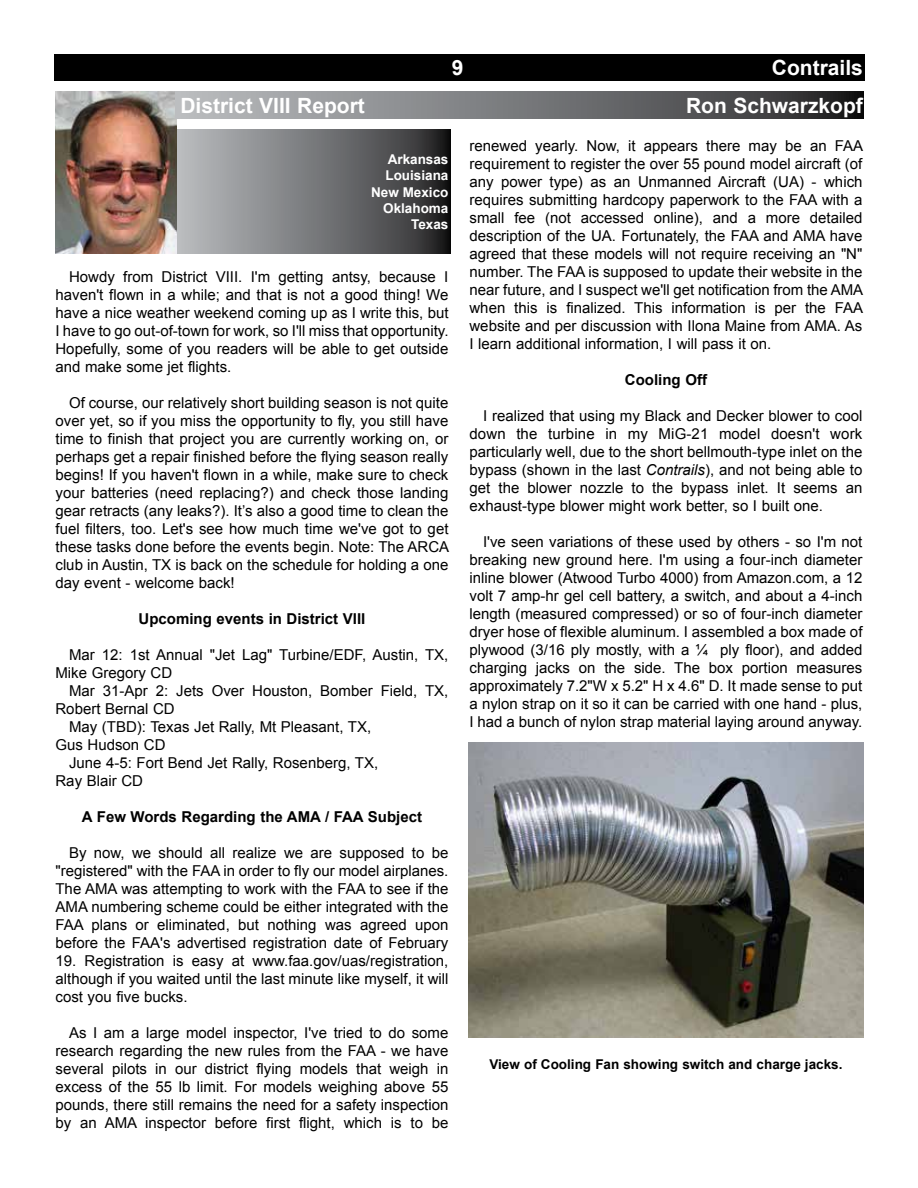
<style>
.page{position:relative;width:918px;height:1188px;background:#fff}
.page>*{position:absolute;margin:0;border:0;box-sizing:border-box;transform-origin:0 0}
.t1{font:700 21px "Arial";color:#fff}
.t2{font:15px/18px "Arial";color:#000;text-align:justify}
.t3{font:700 15px "Arial";color:#000}
.t4{font:700 13.5px "Arial";color:#000}
.t5{font:700 13.5px/16.2px "Arial";color:#fff;text-align:right}
.s1{font-style:italic}
</style>
<div class="page">
<div style="left:54px;top:54px;width:810px;height:27px;background:#000"></div>
<svg style="left:177px;top:130px;width:273px;height:124px;background:#747577"></svg>
<img style="left:56px;top:92px;width:121px;height:162px">
<svg style="left:176px;top:92px;width:688px;height:27px;background:#747577"></svg>
<img style="left:468px;top:743px;width:396px;height:294px">
<h1 class="t1" style="left:452px;top:54px;width:13px">9</h1>
<h1 class="t1" style="left:772px;top:54px;width:93px">Contrails</h1>
<h1 class="t1" style="left:180px;top:92px;width:186px">District VIII Report</h1>
<h1 class="t1" style="left:686px;top:92px;width:178px">Ron Schwarzkopf</h1>
<p class="t5" style="left:371px;top:152px;width:79px">Arkansas<br>Louisiana<br>New Mexico<br>Oklahoma<br>Texas</p>
<p class="t2" style="left:56px;top:268px;width:395px;text-indent:14px">Howdy from District VIII. I'm getting antsy, because I haven't flown in a while; and that is not a good thing! We have a nice weather weekend coming up as I write this, but I have to go out-of-town for work, so I'll miss that opportunity.<br>Hopefully, some of you readers will be able to get outside and make some jet flights.</p>
<p class="t2" style="left:56px;top:394px;width:395px;text-indent:14px">Of course, our relatively short building season is not quite over yet, so if you miss the opportunity to fly, you still have time to finish that project you are currently working on, or perhaps get a repair finished before the flying season really begins! If you haven't flown in a while, make sure to check your batteries (need replacing?) and check those landing gear retracts (any leaks?). It’s also a good time to clean the fuel filters, too. Let's see how much time we've got to get these tasks done before the events begin. Note: The ARCA club in Austin, TX is back on the schedule for holding a one day event - welcome back!</p>
<p class="t3" style="left:139px;top:609px;width:228px">Upcoming events in District VIII</p>
<p class="t2" style="left:56px;top:646px;width:394px;text-indent:14px">Mar 12: 1st Annual "Jet Lag" Turbine/EDF, Austin, TX,<br>Mike Gregory CD</p>
<p class="t2" style="left:69px;top:682px;width:381px">Mar 31-Apr 2: Jets Over Houston, Bomber Field, TX,</p>
<p class="t2" style="left:56px;top:700px;width:121px">Robert Bernal CD</p>
<p class="t2" style="left:69px;top:718px;width:304px">May (TBD): Texas Jet Rally, Mt Pleasant, TX,</p>
<p class="t2" style="left:56px;top:736px;width:112px">Gus Hudson CD</p>
<p class="t2" style="left:69px;top:754px;width:311px">June 4-5: Fort Bend Jet Rally, Rosenberg, TX,</p>
<p class="t2" style="left:56px;top:772px;width:89px">Ray Blair CD</p>
<p class="t3" style="left:82px;top:807px;width:342px">A Few Words Regarding the AMA / FAA Subject</p>
<p class="t2" style="left:56px;top:844px;width:395px;text-indent:14px">By now, we should all realize we are supposed to be "registered" with the FAA in order to fly our model airplanes.<br>The AMA was attempting to work with the FAA to see if the AMA numbering scheme could be either integrated with the FAA plans or eliminated, but nothing was agreed upon before the FAA's advertised registration date of February</p>
<p class="t2" style="left:56px;top:952px;width:394px">19. Registration is easy at www.faa.gov/uas/registration, although if you waited until the last minute like myself, it will cost you five bucks.</p>
<p class="t2" style="left:56px;top:1024px;width:395px;text-indent:14px">As I am a large model inspector, I've tried to do some research regarding the new rules from the FAA - we have several pilots in our district flying models that weigh in excess of the 55 lb limit. For models weighing above 55 pounds, there still remains the need for a safety inspection by an AMA inspector before first flight, which is to be</p>
<p class="t2" style="left:470px;top:137px;width:395px">renewed yearly. Now, it appears there may be an FAA requirement to register the over 55 pound model aircraft (of any power type) as an Unmanned Aircraft (UA) - which requires submitting hardcopy paperwork to the FAA with a small fee (not accessed online), and a more detailed description of the UA. Fortunately, the FAA and AMA have agreed that these models will not require receiving an "N" number. The FAA is supposed to update their website in the near future, and I suspect we'll get notification from the AMA when this is finalized. This information is per the FAA website and per discussion with Ilona Maine from AMA. As I learn additional information, I will pass it on.</p>
<p class="t3" style="left:625px;top:370px;width:84px">Cooling Off</p>
<p class="t2" style="left:470px;top:407px;width:395px;text-indent:14px">I realized that using my Black and Decker blower to cool down the turbine in my MiG-21 model doesn't work particularly well, due to the short bellmouth-type inlet on the bypass (shown in the last <span class="s1">Contrails</span>), and not being able to get the blower nozzle to the bypass inlet. It seems an exhaust-type blower might work better, so I built one.</p>
<p class="t2" style="left:470px;top:533px;width:395px;text-indent:14px">I've seen variations of these used by others - so I'm not breaking new ground here. I'm using a four-inch diameter inline blower (Atwood Turbo 4000) from Amazon.com, a 12 volt 7 amp-hr gel cell battery, a switch, and about a 4-inch length (measured compressed) or so of four-inch diameter dryer hose of flexible aluminum. I assembled a box made of plywood (3/16 ply mostly, with a ¼ ply floor), and added charging jacks on the side. The box portion measures approximately 7.2"W x 5.2" H x 4.6" D. It made sense to put a nylon strap on it so it can be carried with one hand - plus, I had a bunch of nylon strap material laying around anyway.</p>
<p class="t4" style="left:489px;top:1055px;width:355px">View of Cooling Fan showing switch and charge jacks.</p>
</div>
